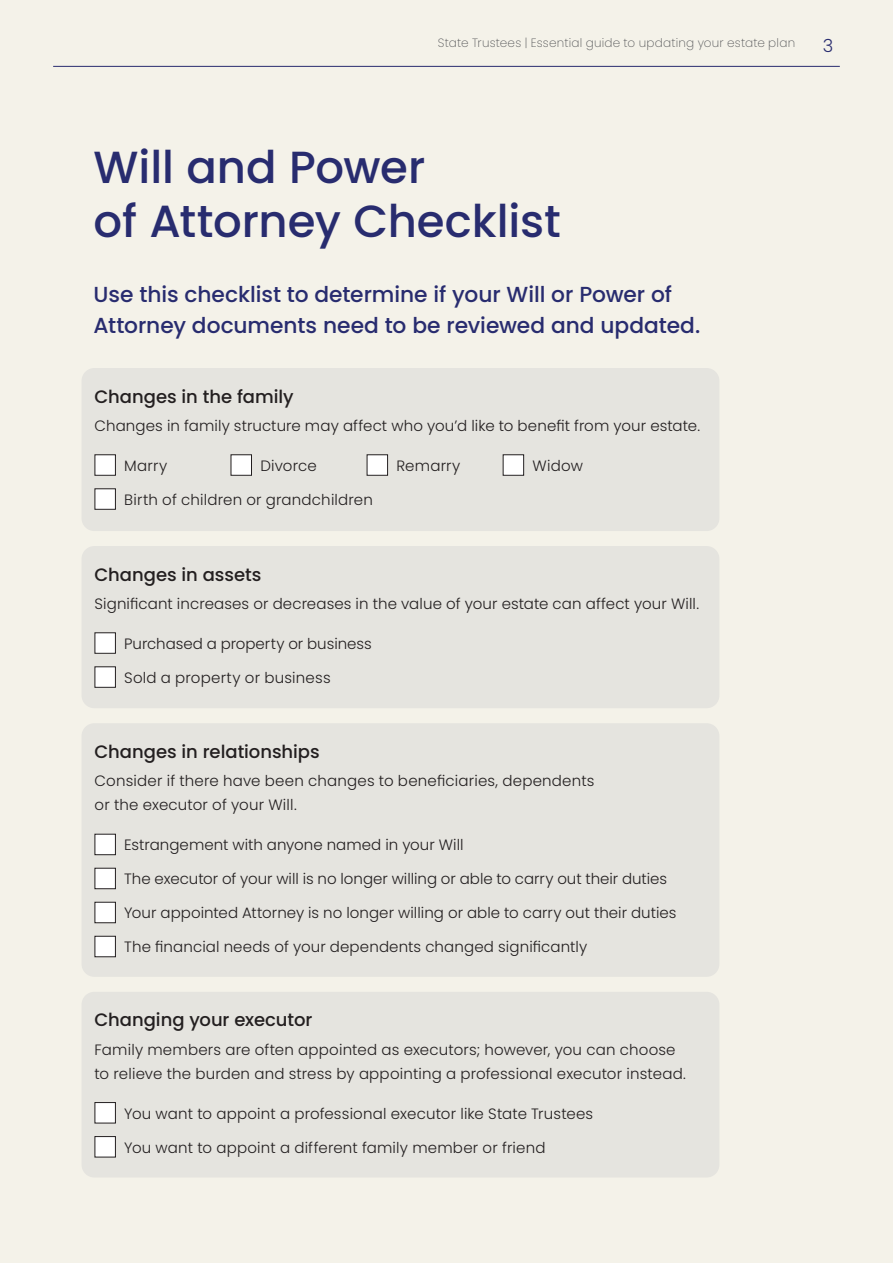
<style>
.page{position:relative;width:893px;height:1263px;background:#f4f2e9}
.page>*{position:absolute;margin:0;border:0;box-sizing:border-box;transform-origin:0 0}
.Header_R{font:500 45px/54px "Poppins";letter-spacing:-.005em;color:#282c6f}
.Copy_Intro{font:500 21.75px/31.5px "Poppins";letter-spacing:-.005em;color:#282c6f}
.Headers_-_Paragraph_Black_Small{font:500 18px "Poppins";color:#231f20}
.t1{font:300 18px "Poppins";color:#282c6f}
.Body_Copy{font:300 15px/24px "Poppins";letter-spacing:.01em;color:#231f20}
.t2{font:200 12px "Poppins";letter-spacing:.02em;color:#57585a}
</style>
<div class="page">
<hr style="left:53px;top:66px;width:787px;height:1px;background:#282c6f">
<div style="left:82px;top:368px;width:637px;height:163px;background:#e5e4df;border-radius:13px"></div>
<div style="left:82px;top:723px;width:637px;height:254px;background:#e5e4df;border-radius:13px"></div>
<div style="left:82px;top:546px;width:637px;height:162px;background:#e5e4df;border-radius:13px"></div>
<div style="left:95px;top:455px;width:20px;height:20px;background:#fff"></div>
<div style="left:95px;top:454px;width:21px;height:22px;border:1px solid #231f20"></div>
<div style="left:231px;top:455px;width:20px;height:20px;background:#fff"></div>
<div style="left:231px;top:454px;width:21px;height:22px;border:1px solid #231f20"></div>
<div style="left:367px;top:455px;width:21px;height:20px;background:#fff"></div>
<div style="left:367px;top:454px;width:21px;height:22px;border:1px solid #231f20"></div>
<div style="left:503px;top:455px;width:21px;height:20px;background:#fff"></div>
<div style="left:503px;top:454px;width:21px;height:22px;border:1px solid #231f20"></div>
<div style="left:95px;top:489px;width:20px;height:20px;background:#fff"></div>
<div style="left:95px;top:488px;width:21px;height:22px;border:1px solid #231f20"></div>
<div style="left:95px;top:834px;width:20px;height:21px;background:#fff"></div>
<div style="left:95px;top:834px;width:21px;height:21px;border:1px solid #231f20"></div>
<div style="left:95px;top:868px;width:20px;height:21px;background:#fff"></div>
<div style="left:95px;top:868px;width:21px;height:21px;border:1px solid #231f20"></div>
<div style="left:95px;top:902px;width:20px;height:21px;background:#fff"></div>
<div style="left:95px;top:902px;width:21px;height:21px;border:1px solid #231f20"></div>
<div style="left:95px;top:936px;width:20px;height:21px;background:#fff"></div>
<div style="left:95px;top:936px;width:21px;height:21px;border:1px solid #231f20"></div>
<div style="left:95px;top:633px;width:20px;height:20px;background:#fff"></div>
<div style="left:95px;top:632px;width:21px;height:22px;border:1px solid #231f20"></div>
<div style="left:95px;top:667px;width:20px;height:20px;background:#fff"></div>
<div style="left:95px;top:666px;width:21px;height:22px;border:1px solid #231f20"></div>
<div style="left:82px;top:992px;width:637px;height:185px;background:#e5e4df;border-radius:13px"></div>
<div style="left:95px;top:1102px;width:20px;height:21px;background:#fff"></div>
<div style="left:95px;top:1102px;width:21px;height:21px;border:1px solid #231f20"></div>
<div style="left:95px;top:1136px;width:20px;height:21px;background:#fff"></div>
<div style="left:95px;top:1136px;width:21px;height:21px;border:1px solid #231f20"></div>
<p class="t2" style="left:438px;top:35px;width:359px">State Trustees | Essential guide to updating your estate plan</p>
<p class="t1" style="left:823px;top:35px;width:12px">3</p>
<p class="Header_R" style="left:94px;top:141px;width:469px">Will and Power<br>of Attorney Checklist</p>
<p class="Copy_Intro" style="left:94px;top:278px;width:608px">Use this checklist to determine if your Will or Power of<br>Attorney documents need to be reviewed and updated.</p>
<p class="Headers_-_Paragraph_Black_Small" style="left:95px;top:386px;width:201px">Changes in the family</p>
<p class="Body_Copy" style="left:95px;top:414px;width:607px">Changes in family structure may affect who you’d like to benefit from your estate.</p>
<p class="Body_Copy" style="left:124px;top:454px;width:45px">Marry</p>
<p class="Body_Copy" style="left:260px;top:454px;width:58px">Divorce</p>
<p class="Body_Copy" style="left:396px;top:454px;width:66px">Remarry</p>
<p class="Body_Copy" style="left:532px;top:454px;width:52px">Widow</p>
<p class="Body_Copy" style="left:124px;top:488px;width:250px">Birth of children or grandchildren</p>
<p class="Headers_-_Paragraph_Black_Small" style="left:95px;top:564px;width:168px">Changes in assets</p>
<p class="Body_Copy" style="left:95px;top:592px;width:606px">Significant increases or decreases in the value of your estate can affect your Will.</p>
<p class="Body_Copy" style="left:124px;top:632px;width:249px">Purchased a property or business</p>
<p class="Body_Copy" style="left:124px;top:666px;width:208px">Sold a property or business</p>
<p class="Headers_-_Paragraph_Black_Small" style="left:95px;top:741px;width:227px">Changes in relationships</p>
<p class="Body_Copy" style="left:95px;top:769px;width:501px">Consider if there have been changes to beneficiaries, dependents or the executor of your Will.</p>
<p class="Body_Copy" style="left:124px;top:833px;width:341px">Estrangement with anyone named in your Will</p>
<p class="Body_Copy" style="left:124px;top:867px;width:544px">The executor of your will is no longer willing or able to carry out their duties</p>
<p class="Body_Copy" style="left:124px;top:901px;width:554px">Your appointed Attorney is no longer willing or able to carry out their duties</p>
<p class="Body_Copy" style="left:124px;top:935px;width:465px">The financial needs of your dependents changed significantly</p>
<p class="Headers_-_Paragraph_Black_Small" style="left:95px;top:1010px;width:219px">Changing your executor</p>
<p class="Body_Copy" style="left:95px;top:1037px;width:593px">Family members are often appointed as executors; however, you can choose to relieve the burden and stress by appointing a professional executor instead.</p>
<p class="Body_Copy" style="left:124px;top:1101px;width:470px">You want to appoint a professional executor like State Trustees</p>
<p class="Body_Copy" style="left:124px;top:1135px;width:423px">You want to appoint a different family member or friend</p>
</div>
